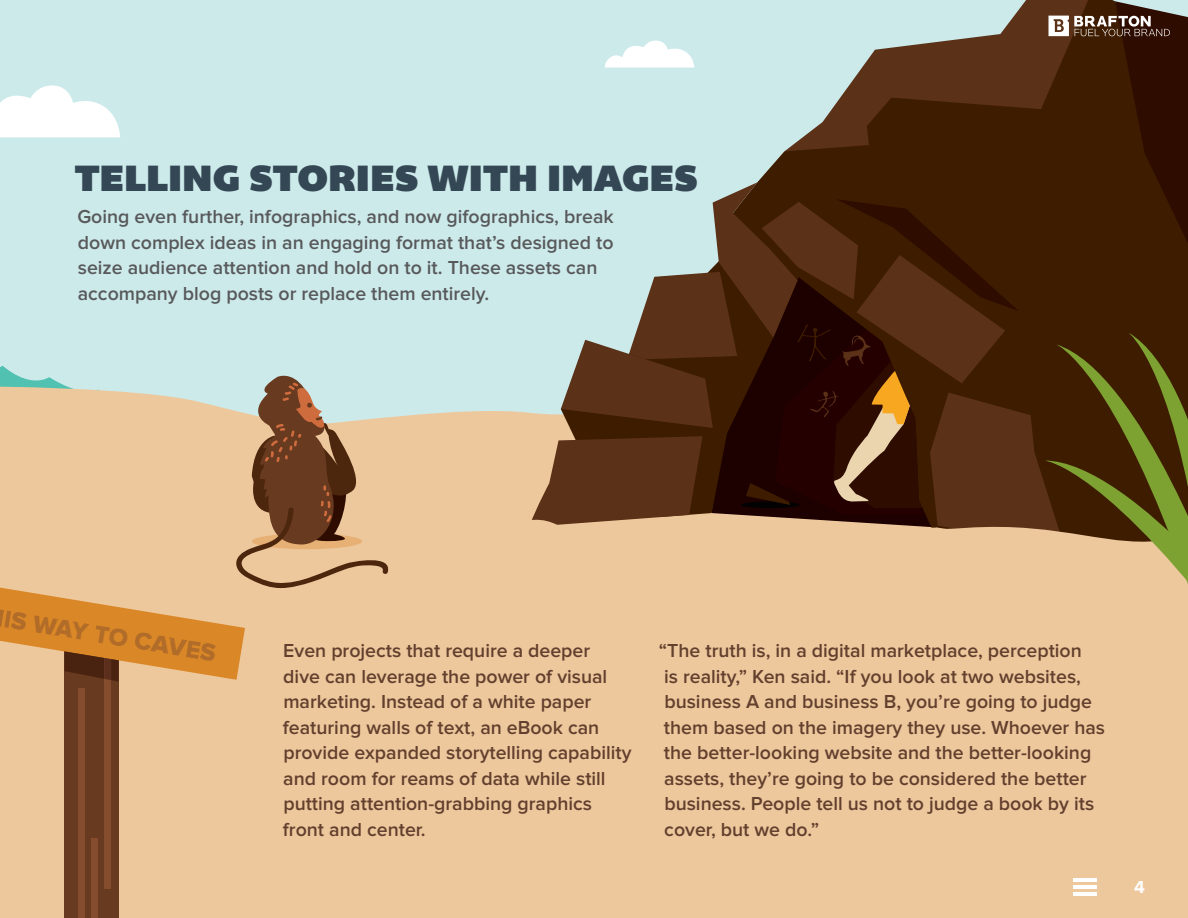
<style>
.page{position:relative;width:1188px;height:918px;background:#cdeaeb}
.page>*{position:absolute;margin:0;border:0;box-sizing:border-box;transform-origin:0 0}
.t1{font:37.5px "Bemio";color:#344754}
.t2{font:25.5px "Proxima Nova Extrabld";color:#b16c29}
.t3{font:600 19.5px/25.5px "Proxima Nova";color:#63402e}
.t4{font:600 19.5px/25.5px "Proxima Nova";color:#58595b}
.t5{font:700 18px "Proxima Nova";color:#fff}
</style>
<div class="page">
<div style="left:0;top:411px;width:1188px;height:507px;background:#eec89d"></div>
<div style="left:65px;top:630px;width:54px;height:288px;background:#683a20"></div>
<div style="left:78px;top:689px;width:7px;height:229px;background:#854c2e"></div>
<div style="left:92px;top:839px;width:6px;height:79px;background:#854c2e"></div>
<div style="left:104px;top:630px;width:7px;height:259px;background:#854c2e"></div>
<svg style="left:694px;top:0;width:494px;height:182px"></svg>
<svg style="left:784px;top:0;width:308px;height:151px"></svg>
<div style="left:399px;top:503px;width:130px;height:127px;background:#eec89d"></div>
<svg style="left:529px;top:182px;width:659px;height:477px;background:#836649"></svg>
<svg style="left:1048px;top:16px;width:122px;height:20px;background:#836d60"></svg>
<svg style="left:605px;top:40px;width:89px;height:28px"></svg>
<svg style="left:0;top:85px;width:120px;height:52px"></svg>
<svg style="left:0;top:365px;width:393px;height:317px;background:#d7b389"></svg>
<hr style="left:1074px;top:878px;width:23px;height:4px;background:#fff">
<hr style="left:1074px;top:885px;width:23px;height:4px;background:#fff">
<hr style="left:1074px;top:892px;width:23px;height:4px;background:#fff">
<h1 class="t1" style="left:75px;top:148px;width:625px">TELLING STORIES WITH IMAGES</h1>
<p class="t4" style="left:77px;top:205px;width:538px">Going even further, infographics, and now gifographics, break down complex ideas in an engaging format that’s designed to seize audience attention and hold on to it. These assets can accompany blog posts or replace them entirely.</p>
<h2 class="t2" style="left:6px;top:608px;width:216px;rotate:9deg">IS WAY TO CAVES</h2>
<p class="t3" style="left:283px;top:639px;width:350px">Even projects that require a deeper<br>dive can leverage the power of visual marketing. Instead of a white paper featuring walls of text, an eBook can provide expanded storytelling capability and room for reams of data while still putting attention-grabbing graphics front and center.</p>
<p class="t3" style="left:659px;top:639px;width:448px">“The truth is, in a digital marketplace, perception<br>is reality,” Ken said. “If you look at two websites, business A and business B, you’re going to judge them based on the imagery they use. Whoever has the better-looking website and the better-looking assets, they’re going to be considered the better business. People tell us not to judge a book by its cover, but we do.”</p>
<p class="t5" style="left:1134px;top:878px;width:12px">4</p>
</div>
